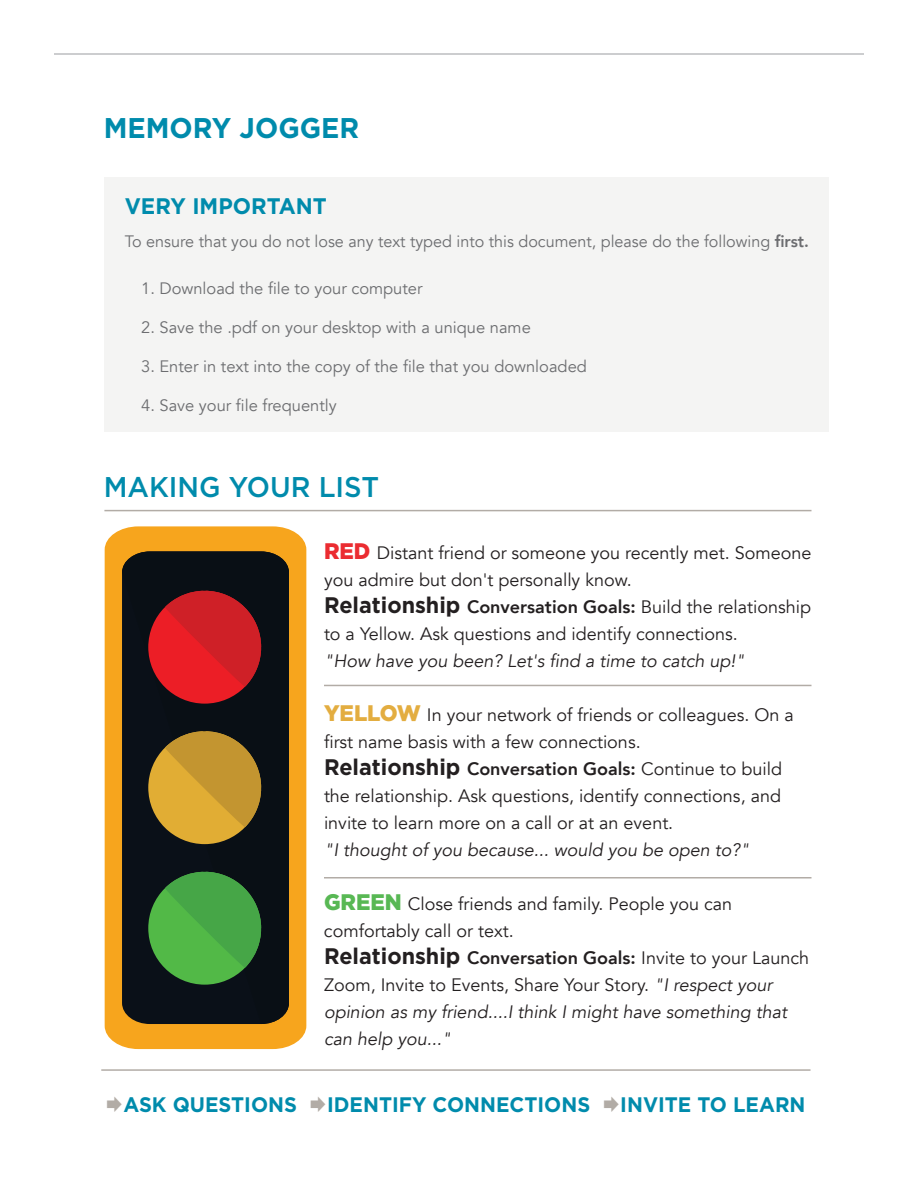
<style>
.page{position:relative;width:918px;height:1188px;background:#fff}
.page>*{position:absolute;margin:0;border:0;box-sizing:border-box;transform-origin:0 0}
.t1{font:500 28.5px "Gotham";color:#008bac;scale:.96 1}
.t2{font:700 28.5px "Gotham";color:#008bac;scale:.96 1}
.t3{font:700 22.5px "Gotham";color:#008bac;scale:.96 1}
.t4{font:700 21px "Gotham";color:#008bac;scale:.96 1}
.t5{font:18px/27px "Avenir";color:#231f20}
.t6{font:italic 18px "Avenir";color:#231f20}
.t7{font:16.5px "Avenir";color:#6c6d70}
.s1{font-weight:800}
.s2{font-family:"Gotham";font-weight:900;font-size:22.5px;color:#eb2c31}
.s3{font-family:"Gotham";font-weight:700;font-size:22.5px}
.s4{font-family:"Gotham";font-weight:900;font-size:22.5px;color:#e3ad40}
.s5{font-family:"Gotham";font-weight:900;font-size:22.5px;color:#58b854}
.s6{font-style:italic}
</style>
<div class="page">
<hr style="left:54px;top:53px;width:810px;height:2px;background:#bcbdc0">
<div style="left:104px;top:178px;width:725px;height:254px;background:#f4f4f3"></div>
<div style="left:101px;top:522px;width:210px;height:531px;background:linear-gradient(to right,#fff,#fff)"></div>
<div style="left:105px;top:526px;width:201px;height:523px;background:#f7a51d"></div>
<div style="left:122px;top:551px;width:167px;height:473px;background:#090f15"></div>
<div style="left:148px;top:591px;width:113px;height:113px;background:#ec1e26;border-radius:50%"></div>
<svg style="left:164px;top:591px;width:97px;height:96px"></svg>
<div style="left:148px;top:731px;width:113px;height:113px;background:#e1ad34;border-radius:50%"></div>
<svg style="left:164px;top:731px;width:97px;height:96px"></svg>
<div style="left:148px;top:872px;width:113px;height:113px;background:#52b947;border-radius:50%"></div>
<svg style="left:164px;top:872px;width:97px;height:96px"></svg>
<hr style="left:104px;top:510px;width:708px;height:1px;background:#b2aca6">
<hr style="left:101px;top:1069px;width:710px;height:2px;background:#b2aca6">
<hr style="left:324px;top:685px;width:488px;height:1px;background:#b2aca6">
<hr style="left:324px;top:877px;width:488px;height:2px;background:#b2aca6">
<h1 class="t2" style="left:104px;top:111px;width:268px">MEMORY JOGGER</h1>
<p class="t3" style="left:125px;top:193px;width:212px">VERY IMPORTANT</p>
<p class="t7" style="left:125px;top:232px;width:686px">To ensure that you do not lose any text typed into this document, please do the following <span class="s1">first.</span></p>
<p class="t7" style="left:141px;top:278px;width:283px">1. Download the file to your computer</p>
<p class="t7" style="left:141px;top:317px;width:391px">2. Save the .pdf on your desktop with a unique name</p>
<p class="t7" style="left:141px;top:356px;width:447px">3. Enter in text into the copy of the file that you downloaded</p>
<p class="t7" style="left:141px;top:395px;width:197px">4. Save your file frequently</p>
<h1 class="t1" style="left:104px;top:471px;width:288px">MAKING YOUR LIST</h1>
<p class="t5" style="left:324px;top:539px;width:489px"><span class="s2">RED</span> Distant friend or someone you recently met. Someone you admire but don't personally know.<br><span class="s3">Relationship</span> <span class="s1">Conversation Goals:</span> Build the relationship to a Yellow. Ask questions and identify connections.</p>
<p class="t6" style="left:324px;top:650px;width:422px">"How have you been? Let's find a time to catch up!"</p>
<p class="t5" style="left:324px;top:701px;width:471px"><span class="s4">YELLOW</span> In your network of friends or colleagues. On a first name basis with a few connections.<br><span class="s3">Relationship</span> <span class="s1">Conversation Goals:</span> Continue to build the relationship. Ask questions, identify connections, and invite to learn more on a call or at an event.</p>
<p class="t6" style="left:324px;top:839px;width:427px">"I thought of you because... would you be open to?"</p>
<p class="t5" style="left:324px;top:890px;width:487px"><span class="s5">GREEN</span> Close friends and family. People you can comfortably call or text.<br><span class="s3">Relationship</span> <span class="s1">Conversation Goals:</span> Invite to your Launch Zoom, Invite to Events, Share Your Story. <span class="s6">"I respect your opinion as my friend....I think I might have something that can help you..."</span></p>
<p class="t4" style="left:123px;top:1093px;width:182px">ASK QUESTIONS</p>
<p class="t4" style="left:327px;top:1093px;width:276px">IDENTIFY CONNECTIONS</p>
<p class="t4" style="left:620px;top:1093px;width:194px">INVITE TO LEARN</p>
</div>
